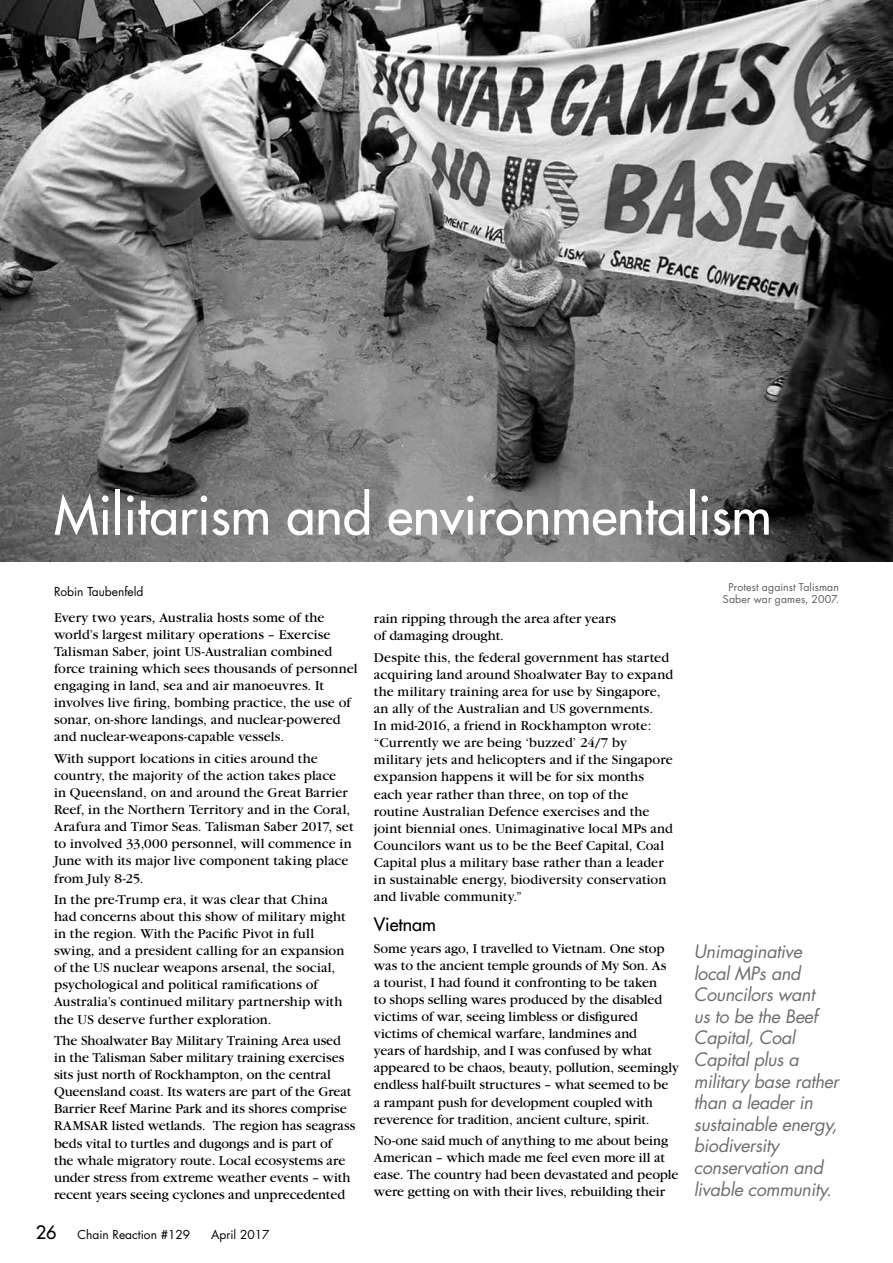
<style>
.page{position:relative;width:893px;height:1263px;background:#fff}
.page>*{position:absolute;margin:0;border:0;box-sizing:border-box;transform-origin:0 0}
.t1{font:52.5px "Futura";color:#fff}
.t2{font:italic 18px/21.6px "Futura";letter-spacing:-.02em;color:#6d6e71}
.t3{font:18px "Futura";color:#000}
.t4{font:14.25px/17.1px "Garamond";letter-spacing:.005em;color:#000}
.t5{font:12px "Futura";color:#000}
.t6{font:10.5px/12.6px "Futura";letter-spacing:.01em;color:#58595b;text-align:center}
.s1{font-size:18px}
</style>
<div class="page">
<img style="left:0;top:0;width:893px;height:561px">
<h1 class="t1" style="left:54px;top:482px;width:719px">Militarism and environmentalism</h1>
<p class="t5" style="left:54px;top:584px;width:91px">Robin Taubenfeld</p>
<p class="t4" style="left:54px;top:609px;width:305px">Every two years, Australia hosts some of the world’s largest military operations – Exercise Talisman Saber, joint US-Australian combined force training which sees thousands of personnel engaging in land, sea and air manoeuvres. It involves live firing, bombing practice, the use of sonar, on-shore landings, and nuclear-powered and nuclear-weapons-capable vessels.</p>
<p class="t4" style="left:54px;top:750px;width:301px">With support locations in cities around the country, the majority of the action takes place<br>in Queensland, on and around the Great Barrier Reef, in the Northern Territory and in the Coral, Arafura and Timor Seas. Talisman Saber 2017, set to involved 33,000 personnel, will commence in June with its major live component taking place from July 8-25.</p>
<p class="t4" style="left:54px;top:891px;width:293px">In the pre-Trump era, it was clear that China had concerns about this show of military might in the region. With the Pacific Pivot in full swing, and a president calling for an expansion of the US nuclear weapons arsenal, the social, psychological and political ramifications of Australia’s continued military partnership with the US deserve further exploration.</p>
<p class="t4" style="left:54px;top:1032px;width:303px">The Shoalwater Bay Military Training Area used in the Talisman Saber military training exercises sits just north of Rockhampton, on the central Queensland coast. Its waters are part of the Great Barrier Reef Marine Park and its shores comprise RAMSAR listed wetlands. The region has seagrass beds vital to turtles and dugongs and is part of<br>the whale migratory route. Local ecosystems are under stress from extreme weather events – with recent years seeing cyclones and unprecedented</p>
<p class="t5" style="left:36px;top:1227px;width:235px"><span class="s1">26</span> Chain Reaction #129 April 2017</p>
<p class="t4" style="left:374px;top:610px;width:244px">rain ripping through the area after years of damaging drought.</p>
<p class="t4" style="left:374px;top:649px;width:301px">Despite this, the federal government has started acquiring land around Shoalwater Bay to expand the military training area for use by Singapore, an ally of the Australian and US governments.<br>In mid-2016, a friend in Rockhampton wrote: “Currently we are being ‘buzzed’ 24/7 by military jets and helicopters and if the Singapore expansion happens it will be for six months each year rather than three, on top of the routine Australian Defence exercises and the joint biennial ones. Unimaginative local MPs and Councilors want us to be the Beef Capital, Coal Capital plus a military base rather than a leader in sustainable energy, biodiversity conservation and livable community.”</p>
<p class="t3" style="left:374px;top:913px;width:64px">Vietnam</p>
<p class="t4" style="left:374px;top:940px;width:307px">Some years ago, I travelled to Vietnam. One stop was to the ancient temple grounds of My Son. As<br>a tourist, I had found it confronting to be taken<br>to shops selling wares produced by the disabled victims of war, seeing limbless or disfigured victims of chemical warfare, landmines and<br>years of hardship, and I was confused by what appeared to be chaos, beauty, pollution, seemingly endless half-built structures – what seemed to be<br>a rampant push for development coupled with reverence for tradition, ancient culture, spirit.</p>
<p class="t4" style="left:374px;top:1132px;width:306px">No-one said much of anything to me about being American – which made me feel even more ill at ease. The country had been devastated and people were getting on with their lives, rebuilding their</p>
<p class="t6" style="left:723px;top:581px;width:118px">Protest against Talisman<br>Saber war games, 2007.</p>
<p class="t2" style="left:694px;top:941px;width:146px">Unimaginative local MPs and<br>Councilors want<br>us to be the Beef<br>Capital, Coal<br>Capital plus a military base rather than a leader in sustainable energy, biodiversity conservation and livable community.</p>
</div>
